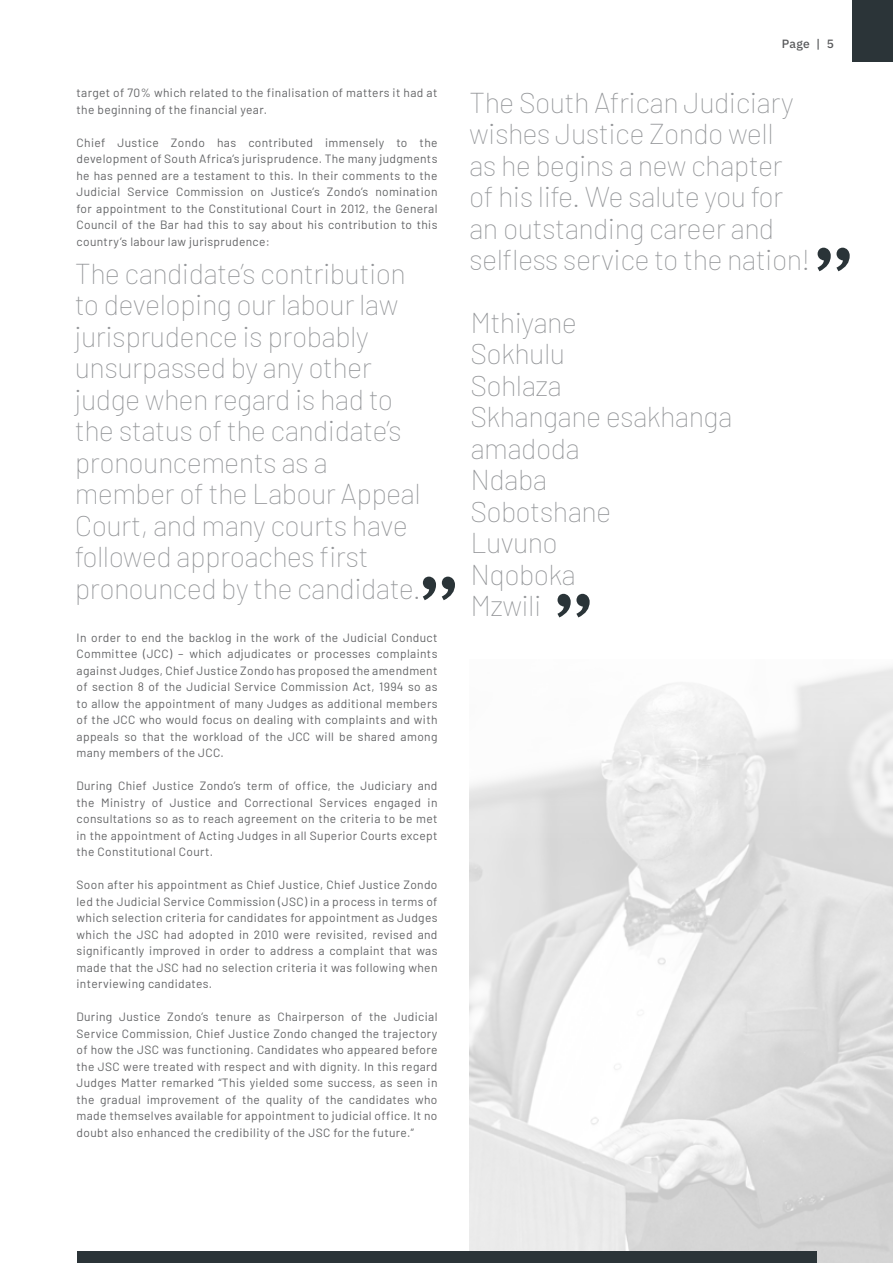
<style>
.page{position:relative;width:893px;height:1263px;background:#fff}
.page>*{position:absolute;margin:0;border:0;box-sizing:border-box;transform-origin:0 0}
.t1{font:100 29.4px/31.5px "Barlow";letter-spacing:-.02em;color:#939598}
.t2{font:12px/16.5px "Barlow";letter-spacing:.03em;color:#636466;text-align:justify}
.t3{font:500 12px "IBM Plex Sans";color:#58595b}
</style>
<div class="page">
<img style="left:469px;top:667px;width:424px;height:596px">
<div style="left:853px;top:0;width:40px;height:62px;background:#2b3438"></div>
<svg style="left:423px;top:577px;width:32px;height:23px"></svg>
<div style="left:77px;top:1251px;width:739px;height:12px;background:#2b3438"></div>
<svg style="left:817px;top:248px;width:33px;height:23px"></svg>
<svg style="left:557px;top:594px;width:33px;height:23px"></svg>
<p class="t2" style="left:77px;top:84px;width:362px">target of 70% which related to the finalisation of matters it had at the beginning of the financial year.</p>
<p class="t2" style="left:77px;top:133px;width:362px">Chief Justice Zondo has contributed immensely to the development of South Africa’s jurisprudence. The many judgments he has penned are a testament to this. In their comments to the Judicial Service Commission on Justice’s Zondo’s nomination for appointment to the Constitutional Court in 2012, the General Council of the Bar had this to say about his contribution to this country’s labour law jurisprudence:</p>
<p class="t1" style="left:75px;top:255px;width:348px">The candidate’s contribution to developing our labour law jurisprudence is probably unsurpassed by any other judge when regard is had to the status of the candidate’s pronouncements as a member of the Labour Appeal<br>Court, and many courts have followed approaches first pronounced by the candidate.</p>
<p class="t2" style="left:77px;top:628px;width:362px">In order to end the backlog in the work of the Judicial Conduct Committee (JCC) – which adjudicates or processes complaints against Judges, Chief Justice Zondo has proposed the amendment of section 8 of the Judicial Service Commission Act, 1994 so as to allow the appointment of many Judges as additional members of the JCC who would focus on dealing with complaints and with appeals so that the workload of the JCC will be shared among many members of the JCC.</p>
<p class="t2" style="left:77px;top:777px;width:362px">During Chief Justice Zondo’s term of office, the Judiciary and the Ministry of Justice and Correctional Services engaged in consultations so as to reach agreement on the criteria to be met in the appointment of Acting Judges in all Superior Courts except the Constitutional Court.</p>
<p class="t2" style="left:77px;top:876px;width:362px">Soon after his appointment as Chief Justice, Chief Justice Zondo led the Judicial Service Commission (JSC) in a process in terms of which selection criteria for candidates for appointment as Judges which the JSC had adopted in 2010 were revisited, revised and significantly improved in order to address a complaint that was made that the JSC had no selection criteria it was following when interviewing candidates.</p>
<p class="t2" style="left:77px;top:1008px;width:362px">During Justice Zondo’s tenure as Chairperson of the Judicial Service Commission, Chief Justice Zondo changed the trajectory of how the JSC was functioning. Candidates who appeared before the JSC were treated with respect and with dignity. In this regard Judges Matter remarked “This yielded some success, as seen in the gradual improvement of the quality of the candidates who made themselves available for appointment to judicial office. It no doubt also enhanced the credibility of the JSC for the future.”</p>
<p class="t3" style="left:782px;top:35px;width:53px">Page | 5</p>
<h1 class="t1" style="left:469px;top:84px;width:343px">The South African Judiciary wishes Justice Zondo well<br>as he begins a new chapter of his life. We salute you for an outstanding career and selfless service to the nation!</h1>
<h1 class="t1" style="left:470px;top:305px;width:264px">Mthiyane<br>Sokhulu<br>Sohlaza<br>Skhangane esakhanga amadoda<br>Ndaba<br>Sobotshane<br>Luvuno<br>Nqoboka<br>Mzwili</h1>
</div>
